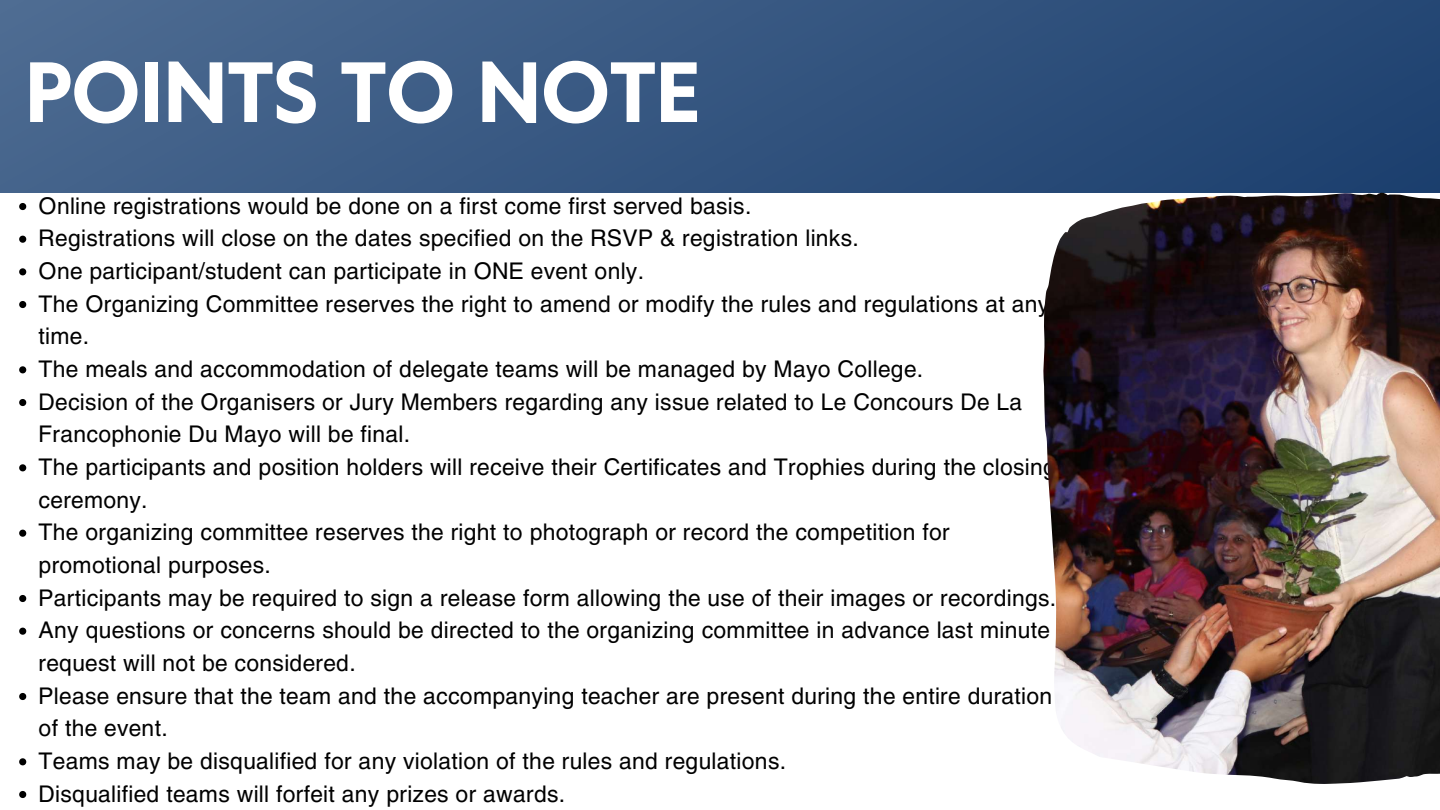
<style>
.page{position:relative;width:1440px;height:810px;background:#fff}
.page>*{position:absolute;margin:0;border:0;box-sizing:border-box;transform-origin:0 0}
.t1{font:700 80px "Klein Text";color:#fff}
.t2{font:700 70px/90.8px "Klein Text";color:#fff}
.t3{font:22.7px/32.7px "Helios";letter-spacing:.015em;color:#000}
</style>
<div class="page">
<svg style="left:19px;top:203px;width:7px;height:7px"></svg>
<svg style="left:19px;top:236px;width:7px;height:7px"></svg>
<svg style="left:19px;top:268px;width:7px;height:7px"></svg>
<svg style="left:19px;top:301px;width:7px;height:7px"></svg>
<svg style="left:19px;top:366px;width:7px;height:7px"></svg>
<svg style="left:19px;top:399px;width:7px;height:7px"></svg>
<svg style="left:19px;top:464px;width:7px;height:7px"></svg>
<svg style="left:19px;top:530px;width:7px;height:7px"></svg>
<svg style="left:19px;top:595px;width:7px;height:7px"></svg>
<svg style="left:19px;top:628px;width:7px;height:7px"></svg>
<svg style="left:19px;top:693px;width:7px;height:7px"></svg>
<svg style="left:19px;top:758px;width:7px;height:7px"></svg>
<svg style="left:19px;top:791px;width:7px;height:7px"></svg>
<div style="left:0;top:0;width:1440px;height:192px;background:linear-gradient(to right,#4a698f,#204371)"></div>
<img style="left:1043px;top:192px;width:397px;height:592px">
<h2 class="t2" style="left:23px;top:5px;width:898px">FORMAT AND RULES (FOR<br>AGES 14-17)</h2>
<p class="t3" style="left:39px;top:189px;width:1019px">Online registrations would be done on a first come first served basis.<br>Registrations will close on the dates specified on the RSVP &amp; registration links.<br>One participant/student can participate in ONE event only.<br>The Organizing Committee reserves the right to amend or modify the rules and regulations at any time.<br>The meals and accommodation of delegate teams will be managed by Mayo College.<br>Decision of the Organisers or Jury Members regarding any issue related to Le Concours De La Francophonie Du Mayo will be final.<br>The participants and position holders will receive their Certificates and Trophies during the closing ceremony.<br>The organizing committee reserves the right to photograph or record the competition for promotional purposes.<br>Participants may be required to sign a release form allowing the use of their images or recordings.<br>Any questions or concerns should be directed to the organizing committee in advance last minute request will not be considered.<br>Please ensure that the team and the accompanying teacher are present during the entire duration of the event.<br>Teams may be disqualified for any violation of the rules and regulations.<br>Disqualified teams will forfeit any prizes or awards.</p>
<h1 class="t1" style="left:25px;top:52px;width:676px">POINTS TO NOTE</h1>
</div>
